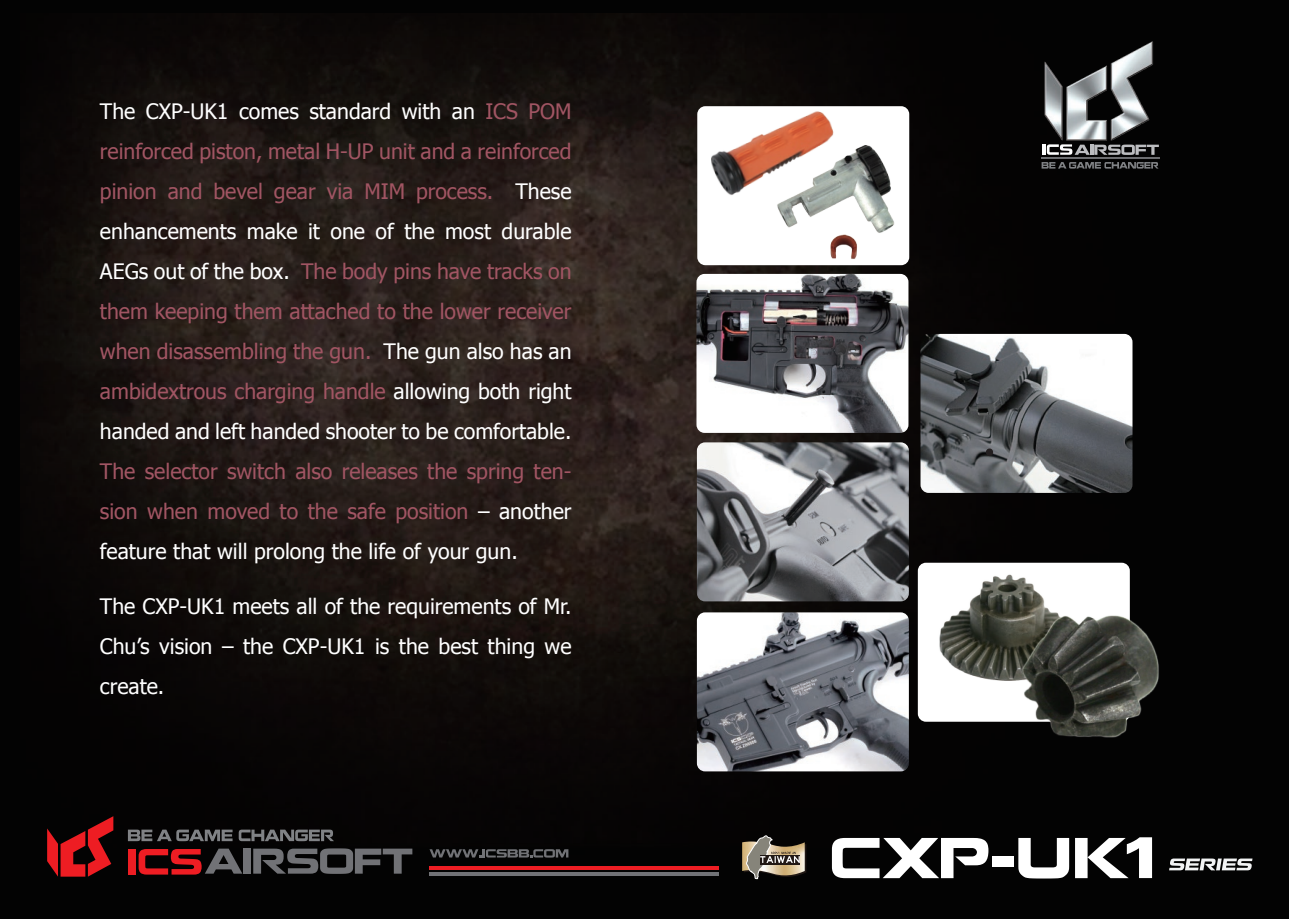
<style>
.page{position:relative;width:1289px;height:919px;background:#fff}
.page>*{position:absolute;margin:0;border:0;box-sizing:border-box;transform-origin:0 0}
.t1{font:51.15px "Nokianvirallinenkirjasin REGULAR";color:#fff}
.t2{font:21.3px/39.9px "Tahoma";color:#a15563;text-align:justify}
.t3{font:21.3px/39.9px "Tahoma";color:#fff;text-align:justify}
.s1{color:#fff}
.s2{font-family:"Universal";font-weight:900;font-size:64.2px}
</style>
<div class="page">
<div style="left:0;top:0;width:1288px;height:918px;background:#030303"></div>
<img style="left:20px;top:13px;width:1233px;height:867px">
<img style="left:920px;top:334px;width:212px;height:159px">
<img style="left:696px;top:274px;width:212px;height:159px">
<img style="left:697px;top:442px;width:211px;height:159px">
<img style="left:697px;top:612px;width:211px;height:159px">
<svg style="left:984px;top:448px;width:10px;height:8px"></svg>
<div style="left:697px;top:106px;width:212px;height:159px;background:#fff;border-radius:8px"></div>
<img style="left:729px;top:111px;width:239px;height:179px">
<img style="left:684px;top:92px;width:187px;height:117px">
<img style="left:860px;top:520px;width:299px;height:199px">
<img style="left:956px;top:592px;width:258px;height:171px">
<svg style="left:1168px;top:858px;width:84px;height:12px"></svg>
<svg style="left:429px;top:871px;width:289px;height:4px"></svg>
<hr style="left:429px;top:866px;width:289px;height:3px;background:#ee1d23">
<div style="left:128px;top:848px;width:7px;height:26px;background:#ee1d23"></div>
<svg style="left:139px;top:848px;width:103px;height:26px"></svg>
<div style="left:243px;top:848px;width:8px;height:25px;background:#717276"></div>
<svg style="left:253px;top:848px;width:159px;height:25px"></svg>
<svg style="left:47px;top:816px;width:66px;height:60px"></svg>
<svg style="left:128px;top:829px;width:104px;height:12px"></svg>
<svg style="left:239px;top:829px;width:95px;height:12px"></svg>
<svg style="left:429px;top:849px;width:139px;height:8px"></svg>
<svg style="left:743px;top:834px;width:63px;height:45px"></svg>
<svg style="left:1042px;top:144px;width:116px;height:11px"></svg>
<svg style="left:1041px;top:162px;width:117px;height:7px"></svg>
<hr style="left:1040px;top:158px;width:119px;height:1px;background:#6c6d70">
<img style="left:1042px;top:41px;width:111px;height:101px">
<p class="t2" style="left:100px;top:91px;width:473px"><span class="s1">The CXP-UK1 comes standard with an</span> ICS POM reinforced piston, metal H-UP unit and a reinforced pinion and bevel gear via MIM process. <span class="s1">These enhancements make it one of the most durable AEGs out of the box.</span> The body pins have tracks on them keeping them attached to the lower receiver when disassembling the gun. <span class="s1">The gun also has an </span>ambidextrous charging handle <span class="s1">allowing both right handed and left handed shooter to be comfortable.</span></p>
<p class="t2" style="left:100px;top:450px;width:473px">The selector switch also releases the spring ten&shy;sion when moved to the safe position <span class="s1">– another feature that will prolong the life of your gun.</span></p>
<p class="t3" style="left:100px;top:585px;width:473px">The CXP-UK1 meets all of the requirements of Mr.<br>Chu’s vision – the CXP-UK1 is the best thing we create.</p>
<h1 class="t1" style="left:829px;top:826px;width:336px">CXP-UK<span class="s2">1</span></h1>
</div>
